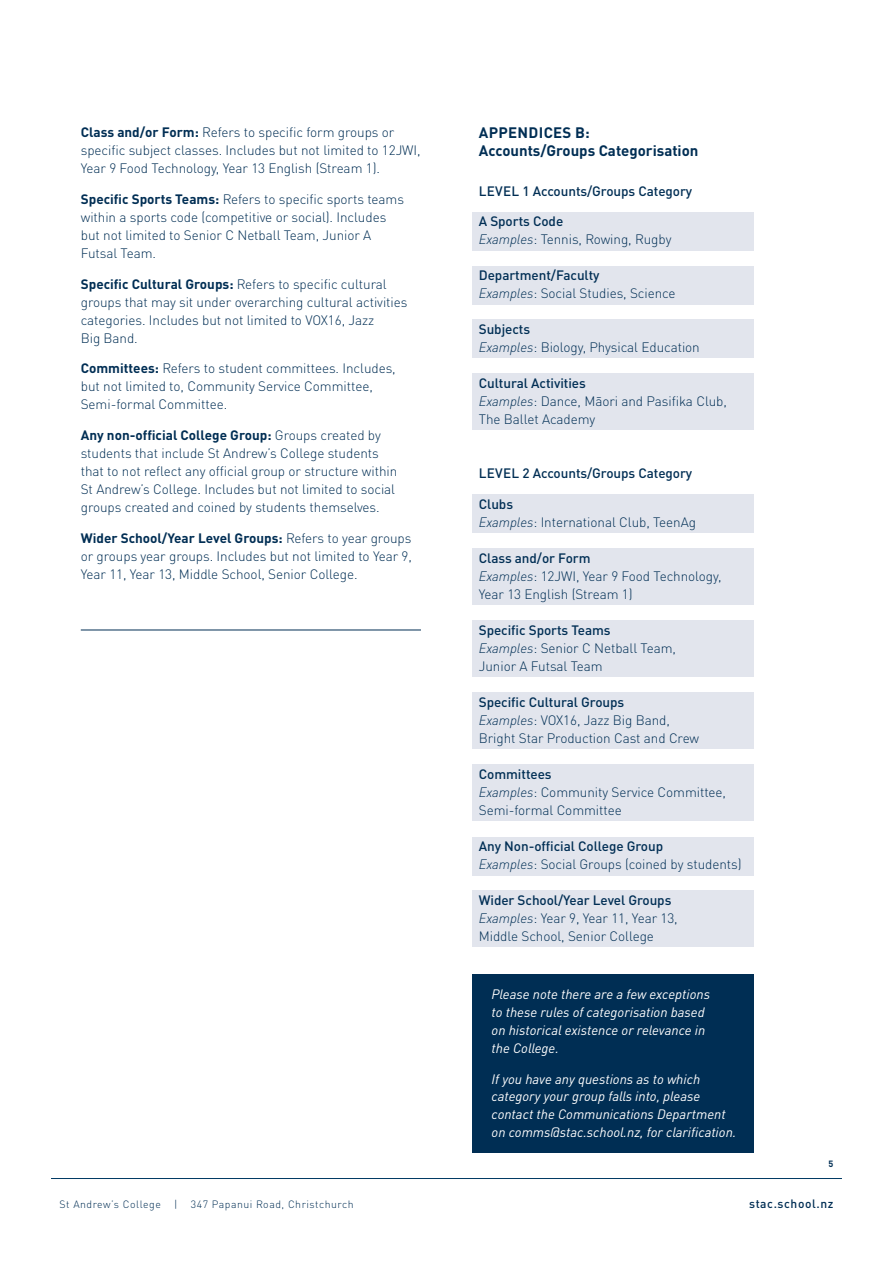
<style>
.page{position:relative;width:893px;height:1263px;background:#fff}
.page>*{position:absolute;margin:0;border:0;box-sizing:border-box;transform-origin:0 0}
.t1{font:700 15px/18px "DIN Pro";color:#002e54}
.t2{font:300 13.5px/18px "DIN Pro";letter-spacing:-.005em;color:#002e54}
.t3{font:italic 13.5px/18px "DIN Pro";color:#fff}
.t4{font:500 13.5px "DIN Pro";letter-spacing:-.005em;color:#002e54}
.t5{font:500 12px "DIN Pro";letter-spacing:.05em;color:#002e54}
.t6{font:300 10.5px "DIN Pro";letter-spacing:.05em;color:#002e54}
.t7{font:700 9px "DIN Pro";color:#002e54}
.s1{font-weight:700}
.s2{font-weight:500}
.s3{font-style:italic}
</style>
<div class="page">
<hr style="left:51px;top:1178px;width:791px;height:1px;background:#003a63">
<div style="left:472px;top:212px;width:281px;height:39px;background:#e2e5ed"></div>
<div style="left:472px;top:266px;width:281px;height:38px;background:#e2e5ed"></div>
<div style="left:472px;top:320px;width:281px;height:38px;background:#e2e5ed"></div>
<div style="left:472px;top:373px;width:281px;height:57px;background:#e2e5ed"></div>
<div style="left:472px;top:692px;width:281px;height:57px;background:#e2e5ed"></div>
<div style="left:472px;top:974px;width:281px;height:178px;background:#002e54"></div>
<div style="left:472px;top:837px;width:281px;height:38px;background:#e2e5ed"></div>
<div style="left:472px;top:548px;width:281px;height:57px;background:#e2e5ed"></div>
<div style="left:472px;top:890px;width:281px;height:57px;background:#e2e5ed"></div>
<div style="left:472px;top:764px;width:281px;height:57px;background:#e2e5ed"></div>
<div style="left:472px;top:495px;width:281px;height:38px;background:#e2e5ed"></div>
<div style="left:472px;top:620px;width:281px;height:57px;background:#e2e5ed"></div>
<hr style="left:81px;top:630px;width:340px;height:1px;background:#002e54">
<p class="t2" style="left:81px;top:122px;width:341px"><span class="s1">Class and/or Form:</span> Refers to specific form groups or specific subject classes. Includes but not limited to 12JWI,<br>Year 9 Food Technology, Year 13 English (Stream 1).</p>
<p class="t2" style="left:81px;top:189px;width:325px"><span class="s1">Specific Sports Teams:</span> Refers to specific sports teams within a sports code (competitive or social). Includes but not limited to Senior C Netball Team, Junior A Futsal Team.</p>
<p class="t2" style="left:81px;top:274px;width:328px"><span class="s1">Specific Cultural Groups:</span> Refers to specific cultural groups that may sit under overarching cultural activities categories. Includes but not limited to VOX16, Jazz<br>Big Band.</p>
<p class="t2" style="left:81px;top:358px;width:316px"><span class="s1">Committees:</span> Refers to student committees. Includes, but not limited to, Community Service Committee,<br>Semi‑formal Committee.</p>
<p class="t2" style="left:81px;top:425px;width:318px"><span class="s1">Any non-official College Group:</span> Groups created by students that include St Andrew’s College students that to not reflect any official group or structure within St Andrew’s College. Includes but not limited to social groups created and coined by students themselves.</p>
<p class="t2" style="left:81px;top:528px;width:333px;text-align:justify"><span class="s1">Wider School/Year Level Groups:</span> Refers to year groups or groups year groups. Includes but not limited to Year 9, Year 11, Year 13, Middle School, Senior College.</p>
<p class="t1" style="left:479px;top:122px;width:221px">APPENDICES B:<br>Accounts/Groups Categorisation</p>
<p class="t4" style="left:479px;top:180px;width:215px">LEVEL 1 Accounts/Groups Category</p>
<p class="t2" style="left:479px;top:211px;width:194px"><span class="s2">A Sports Code<br></span><span class="s3">Examples</span>: Tennis, Rowing, Rugby</p>
<p class="t2" style="left:479px;top:265px;width:198px"><span class="s2">Department/Faculty<br></span><span class="s3">Examples</span>: Social Studies, Science</p>
<p class="t2" style="left:479px;top:319px;width:223px"><span class="s2">Subjects<br></span><span class="s3">Examples</span>: Biology, Physical Education</p>
<p class="t2" style="left:479px;top:373px;width:250px"><span class="s2">Cultural Activities<br></span><span class="s3">Examples</span>: Dance, Māori and Pasifika Club,<br>The Ballet Academy</p>
<p class="t4" style="left:479px;top:462px;width:215px">LEVEL 2 Accounts/Groups Category</p>
<p class="t2" style="left:479px;top:494px;width:219px"><span class="s2">Clubs<br></span><span class="s3">Examples</span>: International Club, TeenAg</p>
<p class="t2" style="left:479px;top:548px;width:244px"><span class="s2">Class and/or Form<br></span><span class="s3">Examples</span>: 12JWI, Year 9 Food Technology,<br>Year 13 English (Stream 1)</p>
<p class="t2" style="left:479px;top:620px;width:199px"><span class="s2">Specific Sports Teams<br></span><span class="s3">Examples</span>: Senior C Netball Team,<br>Junior A Futsal Team</p>
<p class="t2" style="left:479px;top:692px;width:222px"><span class="s2">Specific Cultural Groups<br></span><span class="s3">Examples</span>: VOX16, Jazz Big Band,<br>Bright Star Production Cast and Crew</p>
<p class="t2" style="left:479px;top:764px;width:249px"><span class="s2">Committees<br></span><span class="s3">Examples</span>: Community Service Committee,<br>Semi-formal Committee</p>
<p class="t2" style="left:479px;top:836px;width:264px"><span class="s2">Any Non-official College Group<br></span><span class="s3">Examples</span>: Social Groups (coined by students)</p>
<p class="t2" style="left:479px;top:890px;width:200px"><span class="s2">Wider School/Year Level Groups<br></span><span class="s3">Examples</span>: Year 9, Year 11, Year 13,<br>Middle School, Senior College</p>
<p class="t3" style="left:492px;top:983px;width:220px">Please note there are a few exceptions to these rules of categorisation based on historical existence or relevance in the College.</p>
<p class="t3" style="left:492px;top:1068px;width:246px">If you have any questions as to which category your group falls into, please contact the Communications Department on comms@stac.school.nz, for clarification.</p>
<p class="t7" style="left:828px;top:1156px;width:6px">5</p>
<p class="t6" style="left:60px;top:1196px;width:103px">St Andrew’s College</p>
<p class="t6" style="left:174px;top:1196px;width:5px">|</p>
<p class="t6" style="left:191px;top:1196px;width:164px">347 Papanui Road, Christchurch</p>
<p class="t5" style="left:749px;top:1194px;width:86px">stac.school.nz</p>
</div>
